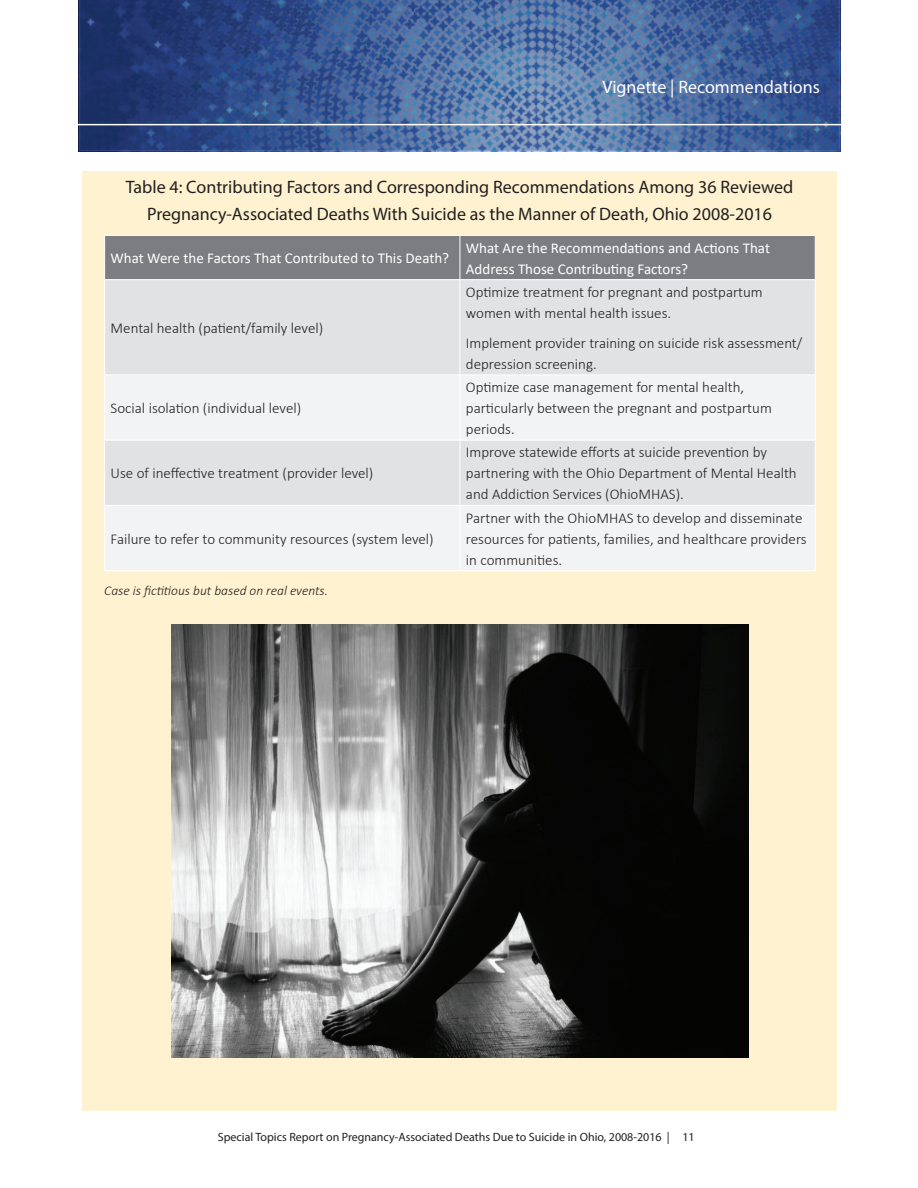
<style>
.page{position:relative;width:918px;height:1188px;background:#fff}
.page>*{position:absolute;margin:0;border:0;box-sizing:border-box;transform-origin:0 0}
.t1{font:18px/27px "Myriad Pro";color:#231f20;text-align:center}
.t2{font:18px "Myriad Pro";color:#fff}
.t3{font:300 15px/21px "Calibri";color:#231f20}
.t4{font:15px/21px "Calibri";color:#fff}
.t5{font:italic 300 13.5px "Calibri";color:#231f20}
.t6{font:12px "Myriad Pro";color:#231f20}
</style>
<div class="page">
<svg style="left:79px;top:0;width:761px;height:151px;background:#405e95"></svg>
<hr style="left:62px;top:124px;width:795px;height:1px;background:#fff">
<div style="left:82px;top:171px;width:755px;height:940px;background:#fff2d0"></div>
<div style="left:105px;top:236px;width:710px;height:43px;background:#7b7d80"></div>
<div style="left:105px;top:280px;width:710px;height:95px;background:#e1e2e4"></div>
<svg style="left:105px;top:376px;width:710px;height:194px;background:#ecedee"></svg>
<hr style="left:104px;top:235px;width:356px;height:1px;background:#fff">
<hr style="left:104px;top:236px;width:1px;height:43px;background:#fff">
<hr style="left:460px;top:235px;width:356px;height:1px;background:#fff">
<hr style="left:460px;top:236px;width:1px;height:43px;background:#fff">
<hr style="left:815px;top:236px;width:1px;height:43px;background:#fff">
<hr style="left:104px;top:279px;width:356px;height:1px;background:#fff">
<hr style="left:104px;top:280px;width:1px;height:95px;background:#fff">
<hr style="left:460px;top:279px;width:356px;height:1px;background:#fff">
<hr style="left:460px;top:280px;width:1px;height:95px;background:#fff">
<hr style="left:815px;top:280px;width:1px;height:95px;background:#fff">
<hr style="left:104px;top:375px;width:356px;height:1px;background:#fff">
<hr style="left:104px;top:375px;width:1px;height:65px;background:#fff">
<hr style="left:460px;top:375px;width:356px;height:1px;background:#fff">
<hr style="left:460px;top:375px;width:1px;height:65px;background:#fff">
<hr style="left:815px;top:375px;width:1px;height:65px;background:#fff">
<hr style="left:104px;top:440px;width:356px;height:1px;background:#fff">
<hr style="left:104px;top:441px;width:1px;height:64px;background:#fff">
<hr style="left:460px;top:440px;width:356px;height:1px;background:#fff">
<hr style="left:460px;top:441px;width:1px;height:64px;background:#fff">
<hr style="left:815px;top:441px;width:1px;height:64px;background:#fff">
<hr style="left:104px;top:505px;width:356px;height:1px;background:#fff">
<hr style="left:104px;top:506px;width:1px;height:64px;background:#fff">
<hr style="left:460px;top:505px;width:356px;height:1px;background:#fff">
<hr style="left:460px;top:506px;width:1px;height:64px;background:#fff">
<hr style="left:815px;top:506px;width:1px;height:64px;background:#fff">
<hr style="left:104px;top:570px;width:356px;height:1px;background:#fff">
<hr style="left:460px;top:570px;width:356px;height:1px;background:#fff">
<img style="left:171px;top:624px;width:578px;height:433px">
<p class="t2" style="left:603px;top:76px;width:219px">Vignette | Recommendations</p>
<p class="t1" style="left:126px;top:173px;width:669px">Table 4: Contributing Factors and Corresponding Recommendations Among 36 Reviewed<br>Pregnancy-Associated Deaths With Suicide as the Manner of Death, Ohio 2008-2016</p>
<p class="t4" style="left:111px;top:247px;width:340px">What Were the Factors That Contributed to This Death?</p>
<p class="t4" style="left:466px;top:237px;width:306px">What Are the Recommendations and Actions That<br>Address Those Contributing Factors?</p>
<p class="t3" style="left:111px;top:317px;width:214px">Mental health (patient/family level)</p>
<p class="t3" style="left:111px;top:398px;width:192px">Social isolation (individual level)</p>
<p class="t3" style="left:111px;top:463px;width:264px">Use of ineffective treatment (provider level)</p>
<p class="t3" style="left:111px;top:528px;width:325px">Failure to refer to community resources (system level)</p>
<p class="t5" style="left:104px;top:582px;width:225px">Case is fictitious but based on real events.</p>
<p class="t3" style="left:466px;top:281px;width:298px">Optimize treatment for pregnant and postpartum women with mental health issues.</p>
<p class="t3" style="left:466px;top:332px;width:338px">Implement provider training on suicide risk assessment/ depression screening.</p>
<p class="t3" style="left:466px;top:377px;width:307px">Optimize case management for mental health, particularly between the pregnant and postpartum periods.</p>
<p class="t3" style="left:466px;top:442px;width:332px">Improve statewide efforts at suicide prevention by partnering with the Ohio Department of Mental Health and Addiction Services (OhioMHAS).</p>
<p class="t3" style="left:466px;top:507px;width:342px">Partner with the OhioMHAS to develop and disseminate resources for patients, families, and healthcare providers in communities.</p>
<p class="t6" style="left:218px;top:1129px;width:478px">Special Topics Report on Pregnancy-Associated Deaths Due to Suicide in Ohio, 2008-2016 | 11</p>
</div>
